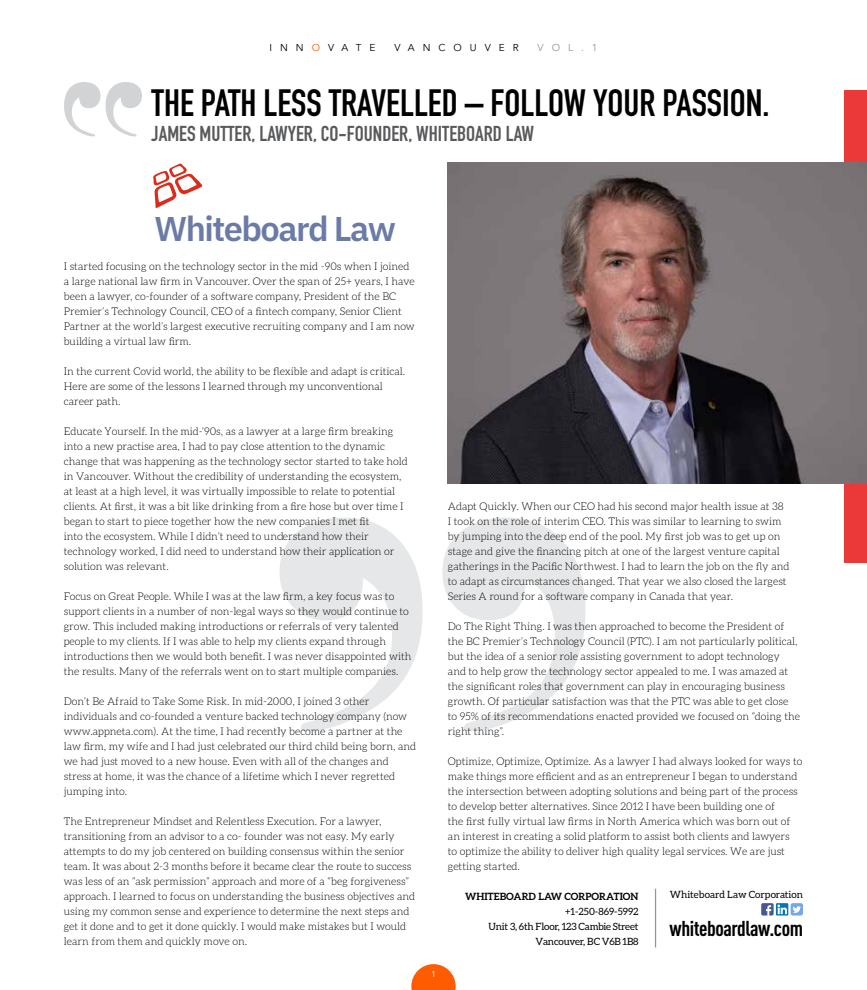
<style>
.page{position:relative;width:867px;height:990px;background:#fff}
.page>*{position:absolute;margin:0;border:0;box-sizing:border-box;transform-origin:0 0}
.t1{font:700 37.5px "DIN Condensed";color:#000}
.t2{font:600 34.38px "IBM Plex Thai";letter-spacing:-.045em;color:#6b7ba7}
.t3{font:700 21.25px "DIN Condensed";color:#58595b}
.t4{font:700 21.25px "DIN Cond";letter-spacing:-.02em;color:#000}
.t5{font:300 10.62px/15px "Aleo";color:#000}
.t6{font:10px/15px "Aleo";letter-spacing:-.01em;color:#000;text-align:right}
.t7{font:700 10px "Aleo";color:#000}
.t8{font:10px "Avenir";letter-spacing:.8em;color:#000}
.t9{font:10px "Avenir";color:#939598}
.t10{font:8.75px "Avenir";color:#fff}
.s1{color:#ff5b00}
</style>
<div class="page">
<div style="left:844px;top:90px;width:22px;height:472px;background:#eb3838"></div>
<svg style="left:64px;top:82px;width:78px;height:54px"></svg>
<svg style="left:279px;top:518px;width:306px;height:213px"></svg>
<hr style="left:654px;top:889px;width:2px;height:58px;background:#939598">
<svg style="left:761px;top:903px;width:41px;height:13px"></svg>
<img style="left:447px;top:162px;width:419px;height:322px">
<svg style="left:153px;top:163px;width:49px;height:45px"></svg>
<svg style="left:411px;top:964px;width:44px;height:26px"></svg>
<p class="t8" style="left:269px;top:41px;width:107px">INN<span class="s1">O</span>VATE</p>
<p class="t8" style="left:394px;top:41px;width:126px">VANCOUVER</p>
<p class="t9" style="left:537px;top:41px;width:61px">VOL.1</p>
<h1 class="t1" style="left:151px;top:78px;width:619px">THE PATH LESS TRAVELLED – FOLLOW YOUR PASSION.</h1>
<h3 class="t3" style="left:151px;top:120px;width:384px">JAMES MUTTER, LAWYER, CO-FOUNDER, WHITEBOARD LAW</h3>
<h2 class="t2" style="left:154px;top:209px;width:243px">Whiteboard Law</h2>
<p class="t5" style="left:64px;top:258px;width:352px">I started focusing on the technology sector in the mid -90s when I joined a large national law firm in Vancouver. Over the span of 25+ years, I have been a lawyer, co-founder of a software company, President of the BC Premier’s Technology Council, CEO of a fintech company, Senior Client Partner at the world’s largest executive recruiting company and I am now building a virtual law firm.</p>
<p class="t5" style="left:64px;top:363px;width:343px">In the current Covid world, the ability to be flexible and adapt is critical.<br>Here are some of the lessons I learned through my unconventional career path.</p>
<p class="t5" style="left:64px;top:423px;width:345px">Educate Yourself. In the mid-’90s, as a lawyer at a large firm breaking into a new practise area, I had to pay close attention to the dynamic change that was happening as the technology sector started to take hold in Vancouver. Without the credibility of understanding the ecosystem, at least at a high level, it was virtually impossible to relate to potential clients. At first, it was a bit like drinking from a fire hose but over time I began to start to piece together how the new companies I met fit<br>into the ecosystem. While I didn’t need to understand how their technology worked, I did need to understand how their application or solution was relevant.</p>
<p class="t5" style="left:64px;top:588px;width:349px">Focus on Great People. While I was at the law firm, a key focus was to support clients in a number of non-legal ways so they would continue to grow. This included making introductions or referrals of very talented people to my clients. If I was able to help my clients expand through introductions then we would both benefit. I was never disappointed with the results. Many of the referrals went on to start multiple companies.</p>
<p class="t5" style="left:64px;top:693px;width:354px">Don’t Be Afraid to Take Some Risk. In mid-2000, I joined 3 other individuals and co-founded a venture backed technology company (now www.appneta.com). At the time, I had recently become a partner at the law firm, my wife and I had just celebrated our third child being born, and we had just moved to a new house. Even with all of the changes and stress at home, it was the chance of a lifetime which I never regretted jumping into.</p>
<p class="t5" style="left:64px;top:813px;width:353px">The Entrepreneur Mindset and Relentless Execution. For a lawyer, transitioning from an advisor to a co- founder was not easy. My early attempts to do my job centered on building consensus within the senior team. It was about 2-3 months before it became clear the route to success was less of an “ask permission” approach and more of a “beg forgiveness” approach. I learned to focus on understanding the business objectives and using my common sense and experience to determine the next steps and get it done and to get it done quickly. I would make mistakes but I would learn from them and quickly move on.</p>
<p class="t10" style="left:431px;top:969px;width:6px">1</p>
<p class="t5" style="left:448px;top:499px;width:343px">Adapt Quickly. When our CEO had his second major health issue at 38<br>I took on the role of interim CEO. This was similar to learning to swim by jumping into the deep end of the pool. My first job was to get up on stage and give the financing pitch at one of the largest venture capital gatherings in the Pacific Northwest. I had to learn the job on the fly and to adapt as circumstances changed. That year we also closed the largest Series A round for a software company in Canada that year.</p>
<p class="t5" style="left:448px;top:619px;width:353px">Do The Right Thing. I was then approached to become the President of the BC Premier’s Technology Council (PTC). I am not particularly political, but the idea of a senior role assisting government to adopt technology and to help grow the technology sector appealed to me. I was amazed at the significant roles that government can play in encouraging business growth. Of particular satisfaction was that the PTC was able to get close to 95% of its recommendations enacted provided we focused on “doing the right thing”.</p>
<p class="t5" style="left:448px;top:754px;width:356px">Optimize, Optimize, Optimize. As a lawyer I had always looked for ways to make things more efficient and as an entrepreneur I began to understand the intersection between adopting solutions and being part of the process to develop better alternatives. Since 2012 I have been building one of<br>the first fully virtual law firms in North America which was born out of an interest in creating a solid platform to assist both clients and lawyers<br>to optimize the ability to deliver high quality legal services. We are just getting started.</p>
<p class="t6" style="left:669px;top:887px;width:134px">Whiteboard Law Corporation</p>
<h3 class="t4" style="left:669px;top:915px;width:135px">whiteboardlaw.com</h3>
<p class="t7" style="left:465px;top:891px;width:175px">WHITEBOARD LAW CORPORATION</p>
<p class="t6" style="left:488px;top:904px;width:151px">+1-250-869-5992<br>Unit 3, 6th Floor, 123 Cambie Street<br>Vancouver, BC V6B 1B8</p>
</div>
